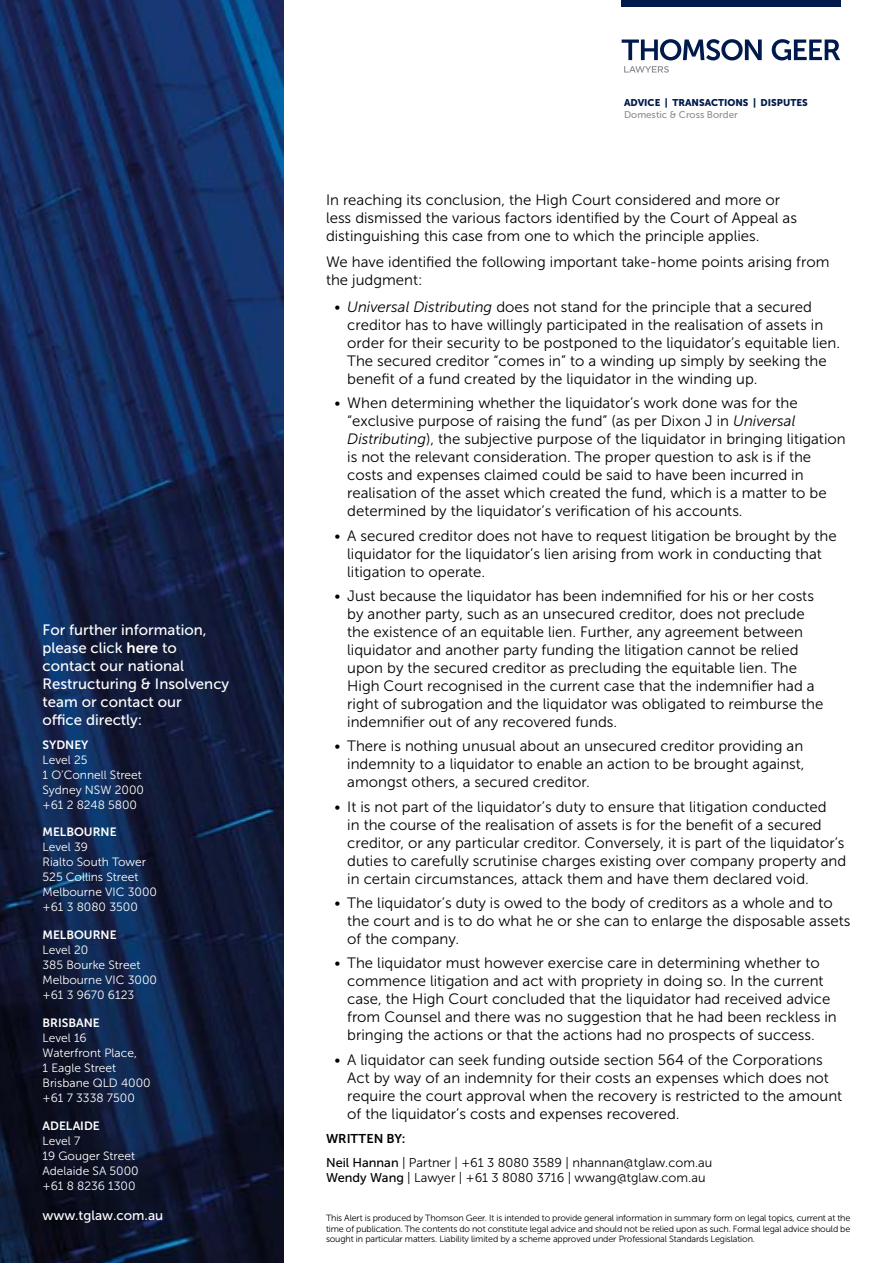
<style>
.page{position:relative;width:893px;height:1263px;background:#fff}
.page>*{position:absolute;margin:0;border:0;box-sizing:border-box;transform-origin:0 0}
.t1{font:15px/18px "Museo Sans 300";color:#000}
.t2{font:15px/18px "Museo Sans 500";color:#fff}
.t3{font:13.5px "Museo Sans 500";color:#fff}
.t4{font:12.75px/15.3px "Museo Sans 300";color:#000}
.t5{font:12.75px "Museo Sans 700";color:#000}
.t6{font:12px/15px "Museo Sans 300";color:#fff}
.t7{font:12px "Museo Sans 700";color:#fff}
.t8{font:9.75px "Museo Sans 900";color:#001a4b}
.t9{font:9.75px "Museo Sans 500";color:#8a8e95}
.t10{font:9px/10.8px "Museo Sans 300";letter-spacing:-.015em;color:#000;text-align:justify}
.s1{font-family:"Museo Sans 700"}
.s2{font-style:italic}
.s3{font-family:"Museo Sans 500"}
</style>
<div class="page">
<img style="left:0;top:0;width:283px;height:1263px">
<svg style="left:622px;top:39px;width:218px;height:21px"></svg>
<svg style="left:624px;top:66px;width:45px;height:7px"></svg>
<div style="left:622px;top:0;width:219px;height:6px;background:#001a4b"></div>
<p class="t2" style="left:43px;top:621px;width:188px">For further information, please click <span class="s1">HERE</span> to contact our national<br>Restructuring &amp; Insolvency team or contact our<br>office directly:</p>
<p class="t7" style="left:43px;top:738px;width:48px">SYDNEY</p>
<p class="t6" style="left:43px;top:752px;width:103px">Level 25<br>1 O’Connell Street<br>Sydney NSW 2000 +61 2 8248 5800</p>
<p class="t7" style="left:43px;top:825px;width:76px">MELBOURNE</p>
<p class="t6" style="left:43px;top:840px;width:116px">Level 39<br>Rialto South Tower<br>525 Collins Street<br>Melbourne VIC 3000 +61 3 8080 3500</p>
<p class="t7" style="left:43px;top:928px;width:76px">MELBOURNE</p>
<p class="t6" style="left:43px;top:943px;width:116px">Level 20<br>385 Bourke Street<br>Melbourne VIC 3000 +61 3 9670 6123</p>
<p class="t7" style="left:43px;top:1016px;width:59px">BRISBANE</p>
<p class="t6" style="left:43px;top:1030px;width:110px">Level 16<br>Waterfront Place,<br>1 Eagle Street<br>Brisbane QLD 4000 +61 7 3338 7500</p>
<p class="t7" style="left:43px;top:1119px;width:59px">ADELAIDE</p>
<p class="t6" style="left:43px;top:1133px;width:98px">Level 7<br>19 Gouger Street<br>Adelaide SA 5000 +61 8 8236 1300</p>
<p class="t3" style="left:43px;top:1208px;width:122px">www.tglaw.com.au</p>
<p class="t8" style="left:624px;top:97px;width:185px">ADVICE | TRANSACTIONS | DISPUTES</p>
<p class="t9" style="left:624px;top:109px;width:115px">Domestic &amp; Cross Border</p>
<p class="t1" style="left:326px;top:191px;width:472px">In reaching its conclusion, the High Court considered and more or less dismissed the various factors identified by the Court of Appeal as distinguishing this case from one to which the principle applies.</p>
<p class="t1" style="left:326px;top:253px;width:505px">We have identified the following important take-home points arising from the judgment:</p>
<p class="t1" style="left:347px;top:298px;width:494px;text-indent:-13px"><span class="s2">• Universal Distributing</span> does not stand for the principle that a secured creditor has to have willingly participated in the realisation of assets in order for their security to be postponed to the liquidator’s equitable lien.<br>The secured creditor “comes in” to a winding up simply by seeking the benefit of a fund created by the liquidator in the winding up.</p>
<p class="t1" style="left:347px;top:394px;width:500px;text-indent:-13px">• When determining whether the liquidator’s work done was for the “exclusive purpose of raising the fund” (as per Dixon J in <span class="s2">Universal Distributing</span>), the subjective purpose of the liquidator in bringing litigation is not the relevant consideration. The proper question to ask is if the costs and expenses claimed could be said to have been incurred in realisation of the asset which created the fund, which is a matter to be determined by the liquidator’s verification of his accounts.</p>
<p class="t1" style="left:347px;top:526px;width:491px;text-indent:-13px">• A secured creditor does not have to request litigation be brought by the liquidator for the liquidator’s lien arising from work in conducting that litigation to operate.</p>
<p class="t1" style="left:347px;top:587px;width:478px;text-indent:-13px">• Just because the liquidator has been indemnified for his or her costs by another party, such as an unsecured creditor, does not preclude the existence of an equitable lien. Further, any agreement between liquidator and another party funding the litigation cannot be relied upon by the secured creditor as precluding the equitable lien. The High Court recognised in the current case that the indemnifier had a right of subrogation and the liquidator was obligated to reimburse the indemnifier out of any recovered funds.</p>
<p class="t1" style="left:347px;top:737px;width:459px;text-align:justify;text-indent:-13px">• There is nothing unusual about an unsecured creditor providing an indemnity to a liquidator to enable an action to be brought against, amongst others, a secured creditor.</p>
<p class="t1" style="left:347px;top:798px;width:501px;text-indent:-13px">• It is not part of the liquidator’s duty to ensure that litigation conducted<br>in the course of the realisation of assets is for the benefit of a secured creditor, or any particular creditor. Conversely, it is part of the liquidator’s duties to carefully scrutinise charges existing over company property and in certain circumstances, attack them and have them declared void.</p>
<p class="t1" style="left:347px;top:894px;width:505px;text-indent:-13px">• The liquidator’s duty is owed to the body of creditors as a whole and to the court and is to do what he or she can to enlarge the disposable assets of the company.</p>
<p class="t1" style="left:347px;top:954px;width:491px;text-indent:-13px">• The liquidator must however exercise care in determining whether to commence litigation and act with propriety in doing so. In the current case, the High Court concluded that the liquidator had received advice from Counsel and there was no suggestion that he had been reckless in bringing the actions or that the actions had no prospects of success.</p>
<p class="t1" style="left:347px;top:1051px;width:496px;text-indent:-13px">• A liquidator can seek funding outside section 564 of the Corporations Act by way of an indemnity for their costs an expenses which does not require the court approval when the recovery is restricted to the amount of the liquidator’s costs and expenses recovered.</p>
<p class="t5" style="left:326px;top:1132px;width:81px">WRITTEN BY:</p>
<p class="t4" style="left:326px;top:1155px;width:388px"><span class="s3">Neil Hannan</span> | Partner | +61 3 8080 3589 | nhannan@tglaw.com.au<br><span class="s3">Wendy Wang</span> | Lawyer | +61 3 8080 3716 | wwang@tglaw.com.au</p>
<p class="t10" style="left:326px;top:1212px;width:526px">This Alert is produced by Thomson Geer. It is intended to provide general information in summary form on legal topics, current at the time of publication. The contents do not constitute legal advice and should not be relied upon as such. Formal legal advice should be sought in particular matters. Liability limited by a scheme approved under Professional Standards Legislation.</p>
</div>
